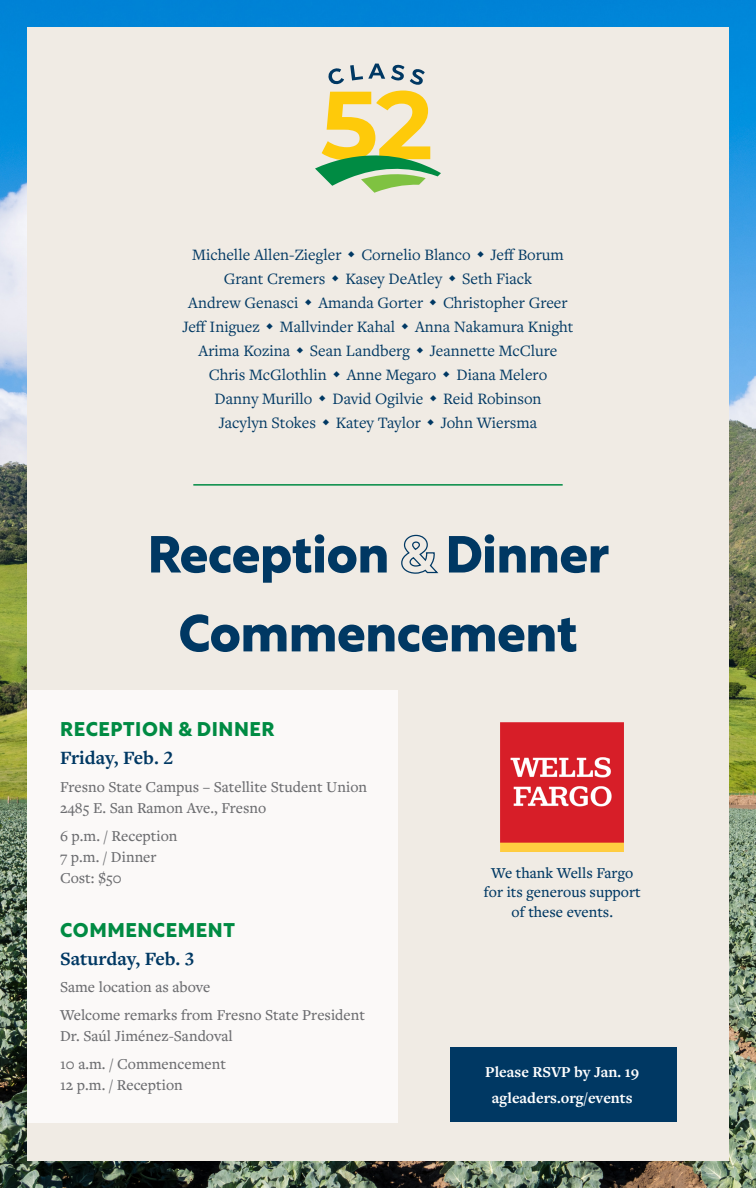
<style>
.page{position:relative;width:756px;height:1188px;background:#fff}
.page>*{position:absolute;margin:0;border:0;box-sizing:border-box;transform-origin:0 0}
.t1{font:700 51px "Rustica";letter-spacing:-.01em;color:#003863}
.t2{font:700 19.5px "Rustica";letter-spacing:.03em;color:#008b43}
.t3{font:700 19.5px "Freight Text Pro";color:#003863}
.t4{font:16.5px "Freight Text Pro";color:#003863}
.t5{font:500 15.75px "Freight Text Pro";color:#6c6d70}
.t6{font:500 15.75px "Freight Text Pro";color:#003863}
.t7{font:700 15.75px "Freight Text Pro";color:#fff}
.s1{font-family:"Rustica";font-weight:300;font-size:10.5px}
</style>
<div class="page">
<img style="left:0;top:0;width:756px;height:1188px">
<div style="left:27px;top:27px;width:702px;height:1134px;background:#f0ebe4"></div>
<hr style="left:193px;top:484px;width:370px;height:2px;background:#008b43">
<svg style="left:315px;top:64px;width:126px;height:129px"></svg>
<div style="left:27px;top:690px;width:371px;height:433px;background:#fbf9f8"></div>
<img style="left:501px;top:722px;width:123px;height:130px">
<div style="left:450px;top:1048px;width:226px;height:74px;background:#003863"></div>
<p class="t4" style="left:192px;top:244px;width:373px">Michelle Allen-Ziegler <span class="s1">◆</span> Cornelio Blanco <span class="s1">◆</span> Jeff Borum</p>
<p class="t4" style="left:224px;top:268px;width:310px">Grant Cremers <span class="s1">◆</span> Kasey DeAtley <span class="s1">◆</span> Seth Fiack</p>
<p class="t4" style="left:188px;top:292px;width:381px">Andrew Genasci <span class="s1">◆</span> Amanda Gorter <span class="s1">◆</span> Christopher Greer</p>
<p class="t4" style="left:182px;top:316px;width:393px">Jeff Iniguez <span class="s1">◆</span> Mallvinder Kahal <span class="s1">◆</span> Anna Nakamura Knight</p>
<p class="t4" style="left:199px;top:340px;width:360px">Arima Kozina <span class="s1">◆</span> Sean Landberg <span class="s1">◆</span> Jeannette McClure</p>
<p class="t4" style="left:209px;top:364px;width:340px">Chris McGlothlin <span class="s1">◆</span> Anne Megaro <span class="s1">◆</span> Diana Melero</p>
<p class="t4" style="left:214px;top:388px;width:329px">Danny Murillo <span class="s1">◆</span> David Ogilvie <span class="s1">◆</span> Reid Robinson</p>
<p class="t4" style="left:219px;top:412px;width:320px">Jacylyn Stokes <span class="s1">◆</span> Katey Taylor <span class="s1">◆</span> John Wiersma</p>
<p class="t1" style="left:148px;top:510px;width:463px">Reception &amp; Dinner</p>
<p class="t1" style="left:178px;top:589px;width:401px">Commencement</p>
<p class="t2" style="left:60px;top:712px;width:216px">RECEPTION &amp; DINNER</p>
<p class="t3" style="left:60px;top:745px;width:115px">Friday, Feb. 2</p>
<p class="t5" style="left:60px;top:777px;width:309px">Fresno State Campus – Satellite Student Union</p>
<p class="t5" style="left:60px;top:798px;width:208px">2485 E. San Ramon Ave., Fresno</p>
<p class="t5" style="left:60px;top:825px;width:119px">6 p.m. / Reception</p>
<p class="t5" style="left:60px;top:846px;width:98px">7 p.m. / Dinner</p>
<p class="t5" style="left:60px;top:867px;width:63px">Cost: $50</p>
<p class="t2" style="left:60px;top:914px;width:176px">COMMENCEMENT</p>
<p class="t3" style="left:60px;top:945px;width:136px">Saturday, Feb. 3</p>
<p class="t5" style="left:60px;top:977px;width:152px">Same location as above</p>
<p class="t5" style="left:60px;top:1005px;width:307px">Welcome remarks from Fresno State President</p>
<p class="t5" style="left:60px;top:1026px;width:174px">Dr. Saúl Jiménez-Sandoval</p>
<p class="t5" style="left:60px;top:1053px;width:167px">10 a.m. / Commencement</p>
<p class="t5" style="left:60px;top:1074px;width:124px">12 p.m. / Reception</p>
<p class="t6" style="left:491px;top:862px;width:143px">We thank Wells Fargo</p>
<p class="t6" style="left:484px;top:882px;width:158px">for its generous support</p>
<p class="t6" style="left:512px;top:901px;width:103px">of these events.</p>
<p class="t7" style="left:485px;top:1062px;width:156px">Please RSVP by Jan. 19</p>
<p class="t7" style="left:492px;top:1088px;width:142px">agleaders.org/events</p>
</div>
